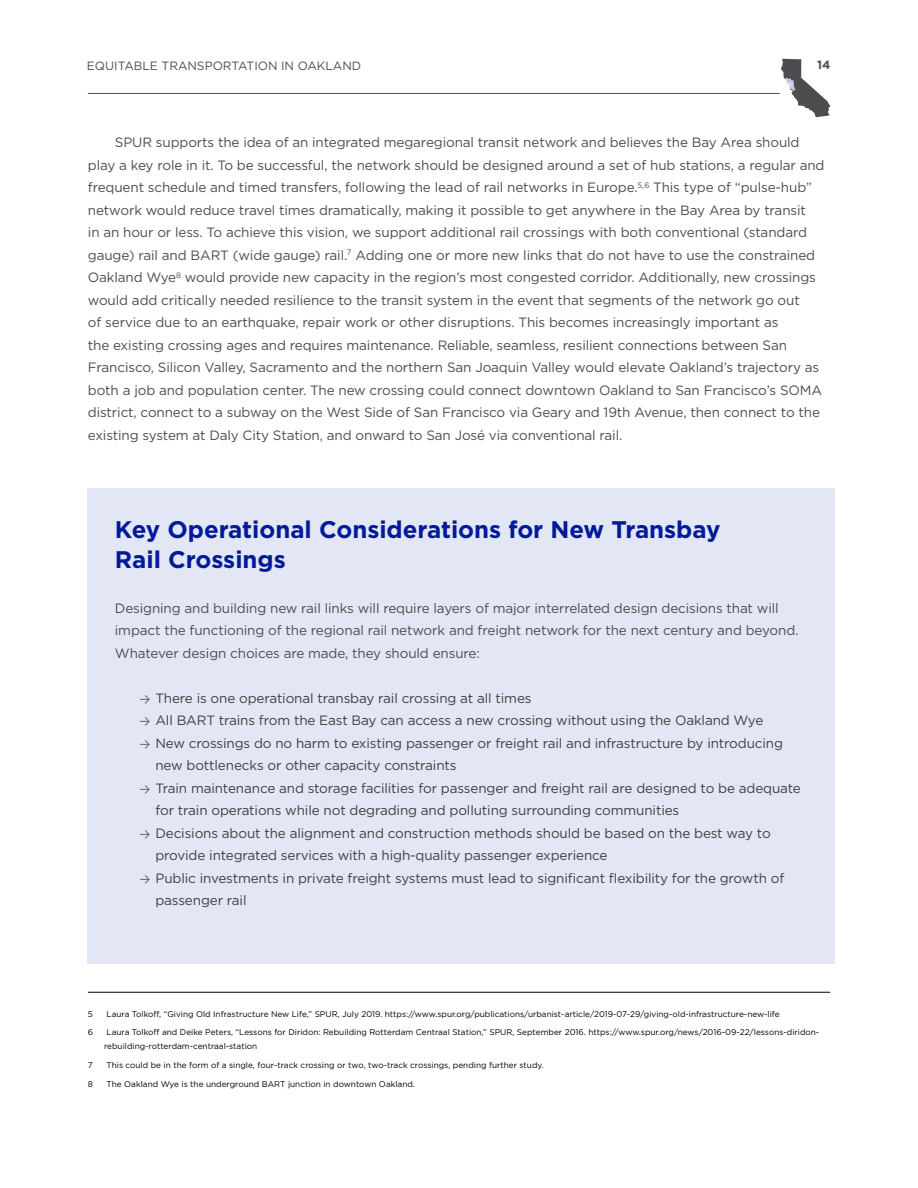
<style>
.page{position:relative;width:918px;height:1188px;background:#fff}
.page>*{position:absolute;margin:0;border:0;box-sizing:border-box;transform-origin:0 0}
.t1{font:700 24px/30.3px "Gotham";color:#011a98}
.t2{font:13.5px/22.5px "Gotham";letter-spacing:-.01em;color:#4d4d4f}
.t3{font:13.5px "Gotham";letter-spacing:-.01em;color:#404040}
.t4{font:12px "Gotham";color:#4d4d4f}
.t5{font:700 12px "Gotham";color:#4d4d4f}
.t6{font:8.25px/13.5px "Gotham";color:#000}
.s1{font-family:"Profile XP";font-size:12px;color:#636466}
</style>
<div class="page">
<hr style="left:88px;top:93px;width:692px;height:1px;background:#4d4d4f">
<svg style="left:781px;top:59px;width:50px;height:58px"></svg>
<div style="left:87px;top:488px;width:748px;height:475px;background:#e3e6f4"></div>
<hr style="left:88px;top:992px;width:742px;height:1px;background:#000">
<p class="t4" style="left:87px;top:59px;width:276px">EQUITABLE TRANSPORTATION IN OAKLAND</p>
<p class="t5" style="left:817px;top:58px;width:15px">14</p>
<p class="t2" style="left:88px;top:131px;width:738px;text-indent:27px">SPUR supports the idea of an integrated megaregional transit network and believes the Bay Area should play a key role in it. To be successful, the network should be designed around a set of hub stations, a regular and frequent schedule and timed transfers, following the lead of rail networks in Europe.<sup>5,6</sup> This type of “pulse-hub” network would reduce travel times dramatically, making it possible to get anywhere in the Bay Area by transit<br>in an hour or less. To achieve this vision, we support additional rail crossings with both conventional (standard gauge) rail and BART (wide gauge) rail.<sup>7</sup> Adding one or more new links that do not have to use the constrained Oakland Wye<sup>8</sup> would provide new capacity in the region’s most congested corridor. Additionally, new crossings would add critically needed resilience to the transit system in the event that segments of the network go out<br>of service due to an earthquake, repair work or other disruptions. This becomes increasingly important as<br>the existing crossing ages and requires maintenance. Reliable, seamless, resilient connections between San Francisco, Silicon Valley, Sacramento and the northern San Joaquin Valley would elevate Oakland’s trajectory as both a job and population center. The new crossing could connect downtown Oakland to San Francisco’s SOMA district, connect to a subway on the West Side of San Francisco via Geary and 19th Avenue, then connect to the existing system at Daly City Station, and onward to San José via conventional rail.</p>
<h1 class="t1" style="left:115px;top:513px;width:607px">Key Operational Considerations for New Transbay<br>Rail Crossings</h1>
<p class="t2" style="left:115px;top:597px;width:685px">Designing and building new rail links will require layers of major interrelated design decisions that will impact the functioning of the regional rail network and freight network for the next century and beyond.<br>Whatever design choices are made, they should ensure:</p>
<p class="t3" style="left:139px;top:691px;width:394px"><span class="s1">&gt;</span> There is one operational transbay rail crossing at all times</p>
<p class="t3" style="left:139px;top:713px;width:626px"><span class="s1">&gt;</span> All BART trains from the East Bay can access a new crossing without using the Oakland Wye</p>
<p class="t3" style="left:139px;top:736px;width:645px"><span class="s1">&gt;</span> New crossings do no harm to existing passenger or freight rail and infrastructure by introducing</p>
<p class="t3" style="left:155px;top:758px;width:303px">new bottlenecks or other capacity constraints</p>
<p class="t3" style="left:139px;top:781px;width:663px"><span class="s1">&gt;</span> Train maintenance and storage facilities for passenger and freight rail are designed to be adequate</p>
<p class="t3" style="left:155px;top:803px;width:525px">for train operations while not degrading and polluting surrounding communities</p>
<p class="t3" style="left:139px;top:826px;width:633px"><span class="s1">&gt;</span> Decisions about the alignment and construction methods should be based on the best way to</p>
<p class="t3" style="left:155px;top:848px;width:454px">provide integrated services with a high-quality passenger experience</p>
<p class="t3" style="left:139px;top:871px;width:647px"><span class="s1">&gt;</span> Public investments in private freight systems must lead to significant flexibility for the growth of</p>
<p class="t3" style="left:155px;top:893px;width:93px">passenger rail</p>
<p class="t6" style="left:88px;top:1007px;width:7px">5</p>
<p class="t6" style="left:107px;top:1007px;width:675px">Laura Tolkoff, “Giving Old Infrastructure New Life,” SPUR, July 2019. https://www.spur.org/publications/urbanist-article/2019-07-29/giving-old-infrastructure-new-life</p>
<p class="t6" style="left:88px;top:1026px;width:7px">6</p>
<p class="t6" style="left:104px;top:1026px;width:717px">Laura Tolkoff and Deike Peters, “Lessons for Diridon: Rebuilding Rotterdam Centraal Station,” SPUR, September 2016. https://www.spur.org/news/2016-09-22/lessons-diridon&shy;rebuilding-rotterdam-centraal-station</p>
<p class="t6" style="left:88px;top:1058px;width:6px">7</p>
<p class="t6" style="left:107px;top:1058px;width:439px">This could be in the form of a single, four-track crossing or two, two-track crossings, pending further study.</p>
<p class="t6" style="left:88px;top:1077px;width:7px">8</p>
<p class="t6" style="left:107px;top:1077px;width:310px">The Oakland Wye is the underground BART junction in downtown Oakland.</p>
</div>
